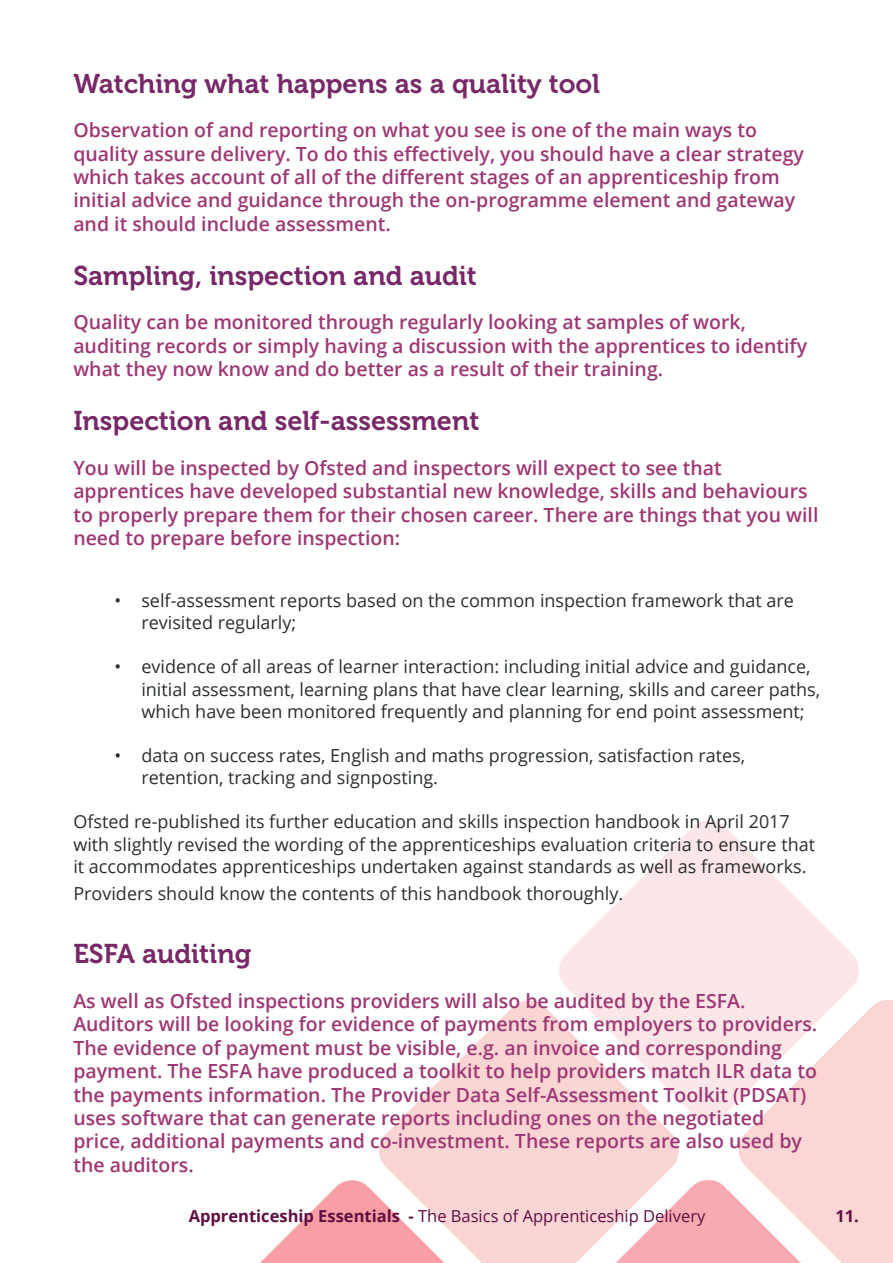
<style>
.page{position:relative;width:893px;height:1263px;background:#fff}
.page>*{position:absolute;margin:0;border:0;box-sizing:border-box;transform-origin:0 0}
.t1{font:27px "Museo 700";color:#762867}
.t2{font:600 19.5px/23.4px "Open Sans";color:#9d3874}
.t3{font:18px/22.5px "Open Sans";color:#2a2e30}
.t4{font:16.5px "Open Sans";color:#600d41}
.t5{font:700 16.5px "Open Sans";color:#600d41}
.s1{font-weight:700}
</style>
<div class="page">
<img style="left:260px;top:820px;width:633px;height:443px">
<h1 class="t1" style="left:73px;top:68px;width:528px">Watching what happens as a quality tool</h1>
<p class="t2" style="left:73px;top:118px;width:732px">Observation of and reporting on what you see is one of the main ways to quality assure delivery. To do this effectively, you should have a clear strategy which takes account of all of the different stages of an apprenticeship from initial advice and guidance through the on-programme element and gateway and it should include assessment.</p>
<h1 class="t1" style="left:73px;top:260px;width:405px">Sampling, inspection and audit</h1>
<p class="t2" style="left:73px;top:310px;width:735px">Quality can be monitored through regularly looking at samples of work, auditing records or simply having a discussion with the apprentices to identify what they now know and do better as a result of their training.</p>
<h1 class="t1" style="left:73px;top:406px;width:407px">Inspection and self-assessment</h1>
<p class="t2" style="left:73px;top:456px;width:747px">You will be inspected by Ofsted and inspectors will expect to see that apprentices have developed substantial new knowledge, skills and behaviours to properly prepare them for their chosen career. There are things that you will need to prepare before inspection:</p>
<p class="t3" style="left:141px;top:589px;width:654px;text-indent:-27px">• self-assessment reports based on the common inspection framework that are revisited regularly;</p>
<p class="t3" style="left:141px;top:655px;width:680px;text-indent:-27px">• evidence of all areas of learner interaction: including initial advice and guidance, initial assessment, learning plans that have clear learning, skills and career paths, which have been monitored frequently and planning for end point assessment;</p>
<p class="t3" style="left:141px;top:744px;width:605px;text-indent:-27px">• data on success rates, English and maths progression, satisfaction rates, retention, tracking and signposting.</p>
<p class="t3" style="left:73px;top:810px;width:743px">Ofsted re-published its further education and skills inspection handbook in April 2017 with slightly revised the wording of the apprenticeships evaluation criteria to ensure that it accommodates apprenticeships undertaken against standards as well as frameworks.</p>
<p class="t3" style="left:73px;top:882px;width:551px">Providers should know the contents of this handbook thoroughly.</p>
<h1 class="t1" style="left:73px;top:939px;width:179px">ESFA auditing</h1>
<p class="t2" style="left:73px;top:989px;width:745px">As well as Ofsted inspections providers will also be audited by the ESFA.<br>Auditors will be looking for evidence of payments from employers to providers.<br>The evidence of payment must be visible, e.g. an invoice and corresponding payment. The ESFA have produced a toolkit to help providers match ILR data to the payments information. The Provider Data Self-Assessment Toolkit (PDSAT) uses software that can generate reports including ones on the negotiated price, additional payments and co-investment. These reports are also used by the auditors.</p>
<p class="t4" style="left:189px;top:1204px;width:518px"><span class="s1">Apprenticeship Essentials -</span> The Basics of Apprenticeship Delivery</p>
<p class="t5" style="left:835px;top:1204px;width:25px">11.</p>
</div>
